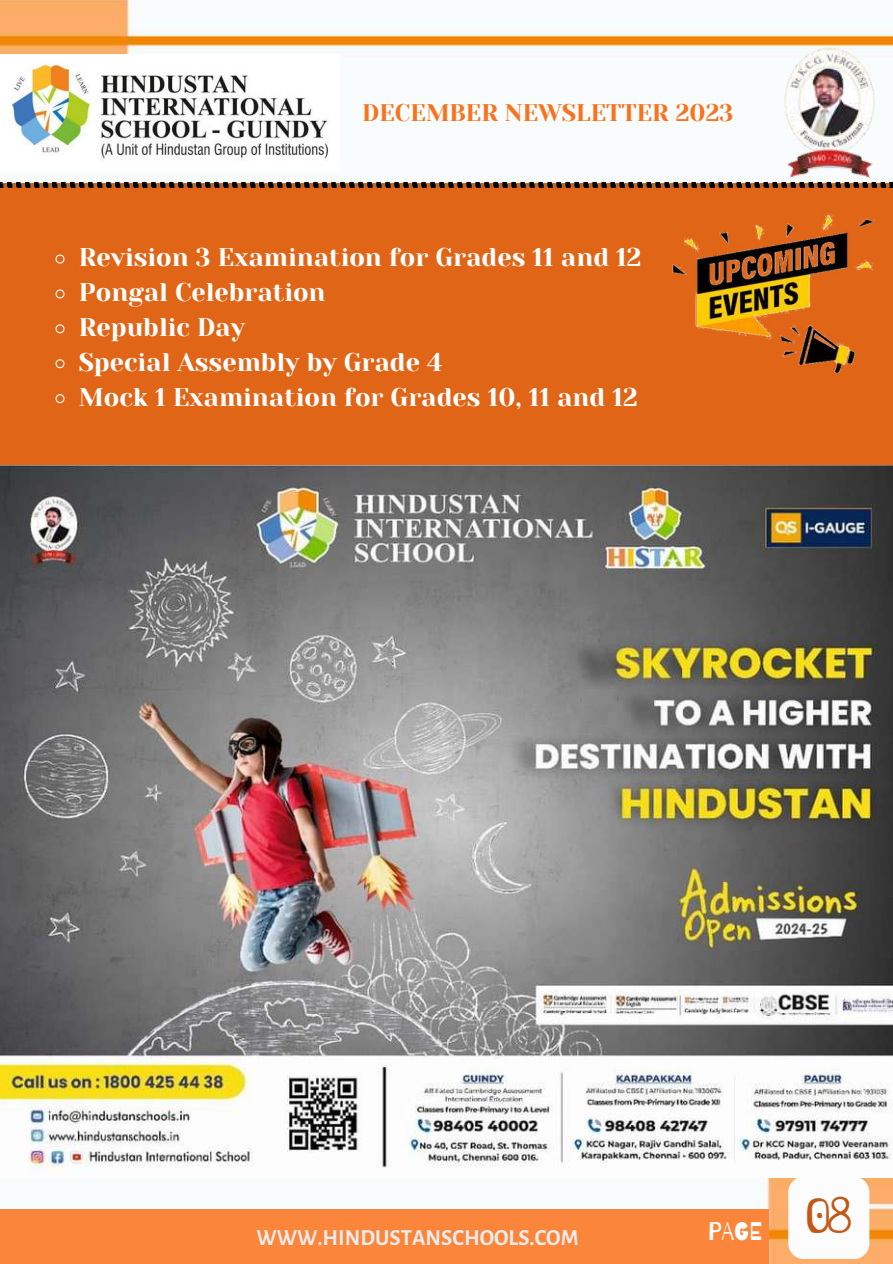
<style>
.page{position:relative;width:893px;height:1264px;background:#fff}
.page>*{position:absolute;margin:0;border:0;box-sizing:border-box;transform-origin:0 0}
.t1{font:49.5px "Barrio";color:#c25716}
.t2{font:25.5px/34.8px "Yeseva One";color:#fff}
.t3{font:25.5px "Barrio";color:#fff}
.t4{font:24px "Yeseva One";color:#f8731e}
.t5{font:700 22.5px "Alegreya Sans SC";color:#edeceb}
</style>
<div class="page">
<img style="left:0;top:0;width:892px;height:1263px">
<img style="left:0;top:55px;width:340px;height:117px">
<svg style="left:0;top:182px;width:892px;height:7px;background:#724021"></svg>
<div style="left:0;top:1208px;width:768px;height:55px;background:#fa853b"></div>
<svg style="left:788px;top:1176px;width:81px;height:83px"></svg>
<img style="left:764px;top:40px;width:128px;height:147px">
<div style="left:0;top:189px;width:892px;height:280px;background:#e16517"></div>
<svg style="left:55px;top:254px;width:10px;height:10px"></svg>
<svg style="left:55px;top:289px;width:10px;height:10px"></svg>
<svg style="left:55px;top:324px;width:10px;height:10px"></svg>
<svg style="left:55px;top:359px;width:10px;height:10px"></svg>
<svg style="left:55px;top:394px;width:10px;height:10px"></svg>
<img style="left:0;top:465px;width:892px;height:711px">
<img style="left:672px;top:214px;width:203px;height:161px">
<p class="t4" style="left:362px;top:99px;width:373px">DECEMBER NEWSLETTER 2023</p>
<p class="t2" style="left:79px;top:240px;width:564px">Revision 3 Examination for Grades 11 and 12<br>Pongal Celebration<br>Republic Day<br>Special Assembly by Grade 4<br>Mock 1 Examination for Grades 10, 11 and 12</p>
<p class="t5" style="left:256px;top:1226px;width:324px">WWW.HINDUSTANSCHOOLS.COM</p>
<p class="t3" style="left:708px;top:1217px;width:56px">PAGE</p>
<h1 class="t1" style="left:805px;top:1189px;width:48px">08</h1>
</div>
